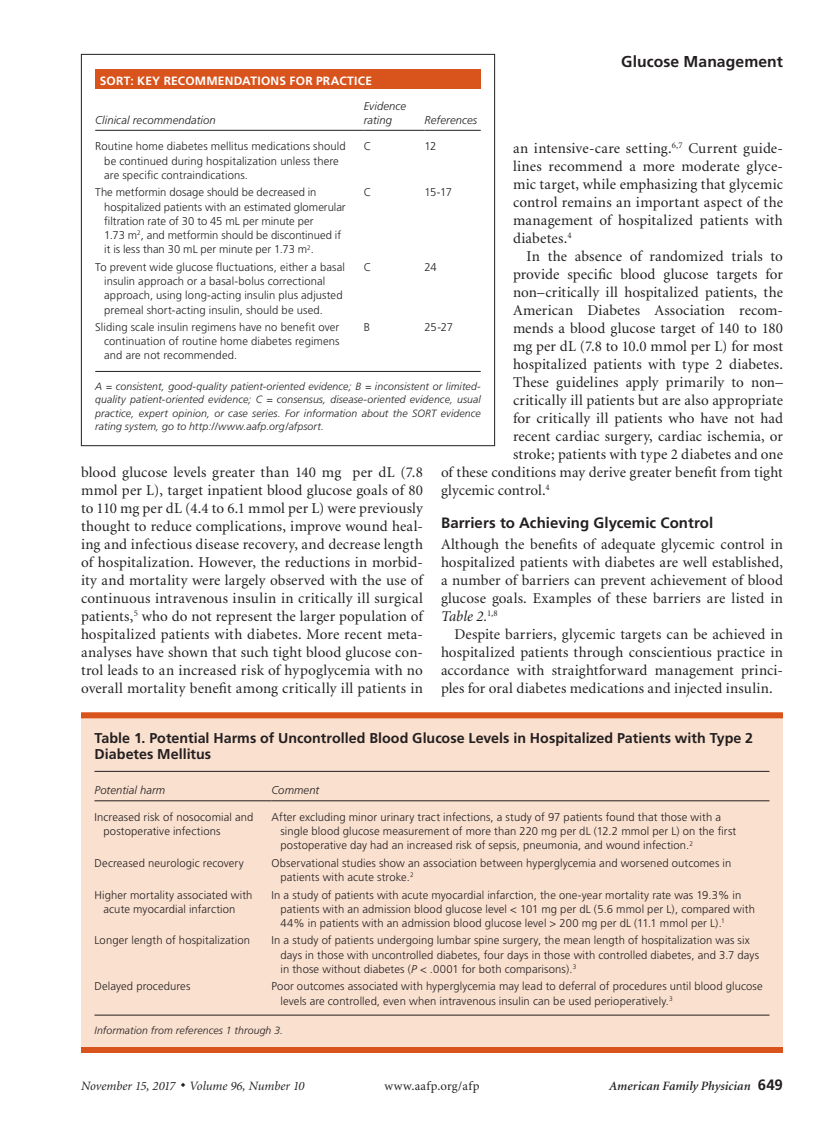
<style>
.page{position:relative;width:837px;height:1134px;background:#fff}
.page>*{position:absolute;margin:0;border:0;box-sizing:border-box;transform-origin:0 0}
.t1{font:700 15.75px "Frutiger";letter-spacing:.005em;color:#231f20}
.body_noindent{font:15px/18px "Minion";letter-spacing:.01em;color:#231f20;text-align:justify}
.body_text{font:15px/18px "Minion";letter-spacing:.005em;color:#231f20;text-align:justify}
.head1{font:700 15px "Frutiger";letter-spacing:.005em;color:#231f20}
.table_title{font:700 14.25px/16.5px "Frutiger";color:#231f20}
.t2{font:italic 12.75px "Minion";color:#231f20}
.t3{font:italic 600 12.75px "Minion";letter-spacing:.005em;color:#231f20}
.t4{font:12.75px "Minion";letter-spacing:.03em;color:#231f20}
.table_title_SORT{font:700 12px "Frutiger";letter-spacing:.02em;color:#fff}
.table_data{font:300 11.25px/14.2px "Frutiger";letter-spacing:.01em;color:#231f20}
.table_head1{font:italic 300 11.25px/14.2px "Frutiger";letter-spacing:.01em;color:#231f20}
.table_fig_note{font:italic 300 10.5px/13.5px "Frutiger";letter-spacing:.01em;color:#231f20;text-align:justify}
.table_note_rule{font:italic 300 10.5px "Frutiger";letter-spacing:.01em;color:#231f20}
.s1{font-style:italic}
.s2{font-family:"Frutiger";font-weight:700;font-style:normal;font-size:15px}
</style>
<div class="page">
<div style="left:95px;top:70px;width:386px;height:19px;background:#d9531c"></div>
<hr style="left:95px;top:130px;width:269px;height:1px;background:#231f20">
<hr style="left:364px;top:130px;width:60px;height:1px;background:#231f20">
<hr style="left:424px;top:130px;width:57px;height:1px;background:#231f20">
<hr style="left:95px;top:371px;width:386px;height:1px;background:#231f20">
<div style="left:81px;top:712px;width:702px;height:341px;background:#fae0cf"></div>
<div style="left:81px;top:712px;width:702px;height:6px;background:#d9531c"></div>
<hr style="left:94px;top:771px;width:676px;height:1px;background:#231f20">
<hr style="left:94px;top:800px;width:178px;height:1px;background:#231f20">
<hr style="left:272px;top:800px;width:498px;height:1px;background:#231f20">
<hr style="left:94px;top:1015px;width:676px;height:1px;background:#231f20">
<div style="left:81px;top:1047px;width:702px;height:6px;background:#d9531c"></div>
<p class="table_title_SORT" style="left:100px;top:74px;width:274px">SORT: KEY RECOMMENDATIONS FOR PRACTICE</p>
<p class="table_head1" style="left:95px;top:113px;width:122px">Clinical recommendation</p>
<p class="table_head1" style="left:364px;top:99px;width:44px">Evidence rating</p>
<p class="table_head1" style="left:424px;top:113px;width:54px">References</p>
<h1 class="t1" style="left:621px;top:53px;width:163px">Glucose Management</h1>
<p class="table_data" style="left:104px;top:140px;width:243px;text-indent:-9px">Routine home diabetes mellitus medications should be continued during hospitalization unless there are specific contraindications.</p>
<p class="table_data" style="left:364px;top:140px;width:9px">C</p>
<p class="table_data" style="left:424px;top:140px;width:13px">12</p>
<p class="table_data" style="left:104px;top:185px;width:243px;text-indent:-9px">The metformin dosage should be decreased in hospitalized patients with an estimated glomerular filtration rate of 30 to 45 mL per minute per<br>1.73 m<sup>2</sup>, and metformin should be discontinued if it is less than 30 mL per minute per 1.73 m<sup>2</sup>.</p>
<p class="table_data" style="left:364px;top:185px;width:9px">C</p>
<p class="table_data" style="left:424px;top:185px;width:29px">15-17</p>
<p class="table_data" style="left:104px;top:260px;width:242px;text-indent:-9px">To prevent wide glucose fluctuations, either a basal insulin approach or a basal-bolus correctional approach, using long-acting insulin plus adjusted premeal short-acting insulin, should be used.</p>
<p class="table_data" style="left:364px;top:260px;width:9px">C</p>
<p class="table_data" style="left:424px;top:260px;width:14px">24</p>
<p class="table_data" style="left:104px;top:320px;width:237px;text-align:justify;text-indent:-9px">Sliding scale insulin regimens have no benefit over continuation of routine home diabetes regimens and are not recommended.</p>
<p class="table_data" style="left:364px;top:320px;width:8px">B</p>
<p class="table_data" style="left:424px;top:320px;width:30px">25-27</p>
<p class="table_fig_note" style="left:95px;top:380px;width:387px">A = consistent, good-quality patient-oriented evidence; B = inconsistent or limited&shy;quality patient-oriented evidence; C = consensus, disease-oriented evidence, usual practice, expert opinion, or case series. For information about the SORT evidence rating system, go to http://www.aafp.org/afpsort.</p>
<p class="body_noindent" style="left:513px;top:140px;width:272px">an intensive-care setting.<sup>6,7</sup> Current guide&shy;lines recommend a more moderate glyce&shy;mic target, while emphasizing that glycemic control remains an important aspect of the management of hospitalized patients with diabetes.<sup>4</sup></p>
<p class="body_text" style="left:526px;top:248px;width:258px">In the absence of randomized trials to</p>
<p class="body_text" style="left:513px;top:266px;width:272px">provide specific blood glucose targets for</p>
<p class="body_text" style="left:513px;top:284px;width:272px">non–critically ill hospitalized patients, the</p>
<p class="body_text" style="left:513px;top:302px;width:272px">American Diabetes Association recom-</p>
<p class="body_text" style="left:513px;top:320px;width:272px">mends a blood glucose target of 140 to 180</p>
<p class="body_text" style="left:513px;top:338px;width:271px">mg per dL (7.8 to 10.0 mmol per L) for most</p>
<p class="body_text" style="left:513px;top:356px;width:272px">hospitalized patients with type 2 diabetes.</p>
<p class="body_text" style="left:513px;top:374px;width:272px">These guidelines apply primarily to non–</p>
<p class="body_text" style="left:513px;top:392px;width:271px">critically ill patients but are also appropriate</p>
<p class="body_text" style="left:513px;top:410px;width:272px">for critically ill patients who have not had</p>
<p class="body_text" style="left:513px;top:428px;width:272px">recent cardiac surgery, cardiac ischemia, or</p>
<p class="body_text" style="left:513px;top:446px;width:272px">stroke; patients with type 2 diabetes and one</p>
<p class="body_text" style="left:441px;top:464px;width:343px">of these conditions may derive greater benefit from tight</p>
<p class="body_text" style="left:441px;top:482px;width:110px">glycemic control.<sup>4</sup></p>
<p class="head1" style="left:441px;top:514px;width:274px">Barriers to Achieving Glycemic Control</p>
<p class="body_noindent" style="left:441px;top:536px;width:344px">Although the benefits of adequate glycemic control in hospitalized patients with diabetes are well established, a number of barriers can prevent achievement of blood glucose goals. Examples of these barriers are listed in <span class="s1">Table 2.</span><sup>1,8</sup></p>
<p class="body_text" style="left:441px;top:626px;width:344px;text-indent:14px">Despite barriers, glycemic targets can be achieved in hospitalized patients through conscientious practice in accordance with straightforward management princi&shy;ples for oral diabetes medications and injected insulin.</p>
<p class="body_noindent" style="left:81px;top:464px;width:344px">blood glucose levels greater than 140 mg per dL (7.8 mmol per L), target inpatient blood glucose goals of 80 to 110 mg per dL (4.4 to 6.1 mmol per L) were previously thought to reduce complications, improve wound heal&shy;ing and infectious disease recovery, and decrease length of hospitalization. However, the reductions in morbid&shy;ity and mortality were largely observed with the use of continuous intravenous insulin in critically ill surgical patients,<sup>5</sup> who do not represent the larger population of hospitalized patients with diabetes. More recent meta&shy;analyses have shown that such tight blood glucose con&shy;trol leads to an increased risk of hypoglycemia with no overall mortality benefit among critically ill patients in</p>
<p class="table_title" style="left:94px;top:729px;width:660px">Table 1. Potential Harms of Uncontrolled Blood Glucose Levels in Hospitalized Patients with Type 2<br>Diabetes Mellitus</p>
<p class="table_head1" style="left:94px;top:784px;width:72px">Potential harm</p>
<p class="table_head1" style="left:272px;top:784px;width:49px">Comment</p>
<p class="table_data" style="left:104px;top:810px;width:151px;text-indent:-9px">Increased risk of nosocomial and postoperative infections</p>
<p class="table_data" style="left:280px;top:810px;width:457px;text-indent:-9px">After excluding minor urinary tract infections, a study of 97 patients found that those with a single blood glucose measurement of more than 220 mg per dL (12.2 mmol per L) on the first postoperative day had an increased risk of sepsis, pneumonia, and wound infection.<sup>2</sup></p>
<p class="table_data" style="left:94px;top:856px;width:151px">Decreased neurologic recovery</p>
<p class="table_data" style="left:280px;top:856px;width:452px;text-indent:-9px">Observational studies show an association between hyperglycemia and worsened outcomes in patients with acute stroke.<sup>2</sup></p>
<p class="table_data" style="left:104px;top:888px;width:151px;text-indent:-9px">Higher mortality associated with acute myocardial infarction</p>
<p class="table_data" style="left:280px;top:888px;width:476px;text-indent:-9px">In a study of patients with acute myocardial infarction, the one-year mortality rate was 19.3% in patients with an admission blood glucose level &lt; 101 mg per dL (5.6 mmol per L), compared with<br>44% in patients with an admission blood glucose level &gt; 200 mg per dL (11.1 mmol per L).<sup>1</sup></p>
<p class="table_data" style="left:94px;top:934px;width:157px">Longer length of hospitalization</p>
<p class="table_data" style="left:280px;top:934px;width:480px;text-indent:-9px">In a study of patients undergoing lumbar spine surgery, the mean length of hospitalization was six days in those with uncontrolled diabetes, four days in those with controlled diabetes, and 3.7 days in those without diabetes (<span class="s1">P</span> &lt; .0001 for both comparisons).<sup>3</sup></p>
<p class="table_data" style="left:94px;top:980px;width:97px">Delayed procedures</p>
<p class="table_data" style="left:280px;top:980px;width:484px;text-indent:-9px">Poor outcomes associated with hyperglycemia may lead to deferral of procedures until blood glucose levels are controlled, even when intravenous insulin can be used perioperatively.<sup>3</sup></p>
<p class="table_note_rule" style="left:94px;top:1024px;width:190px">Information from references 1 through 3.</p>
<p class="t2" style="left:81px;top:1080px;width:225px">November 15, 2017 ◆ Volume 96, Number 10</p>
<p class="t4" style="left:384px;top:1080px;width:97px">www.aafp.org/afp</p>
<p class="t3" style="left:609px;top:1080px;width:175px">American Family Physician <span class="s2">649</span></p>
</div>
